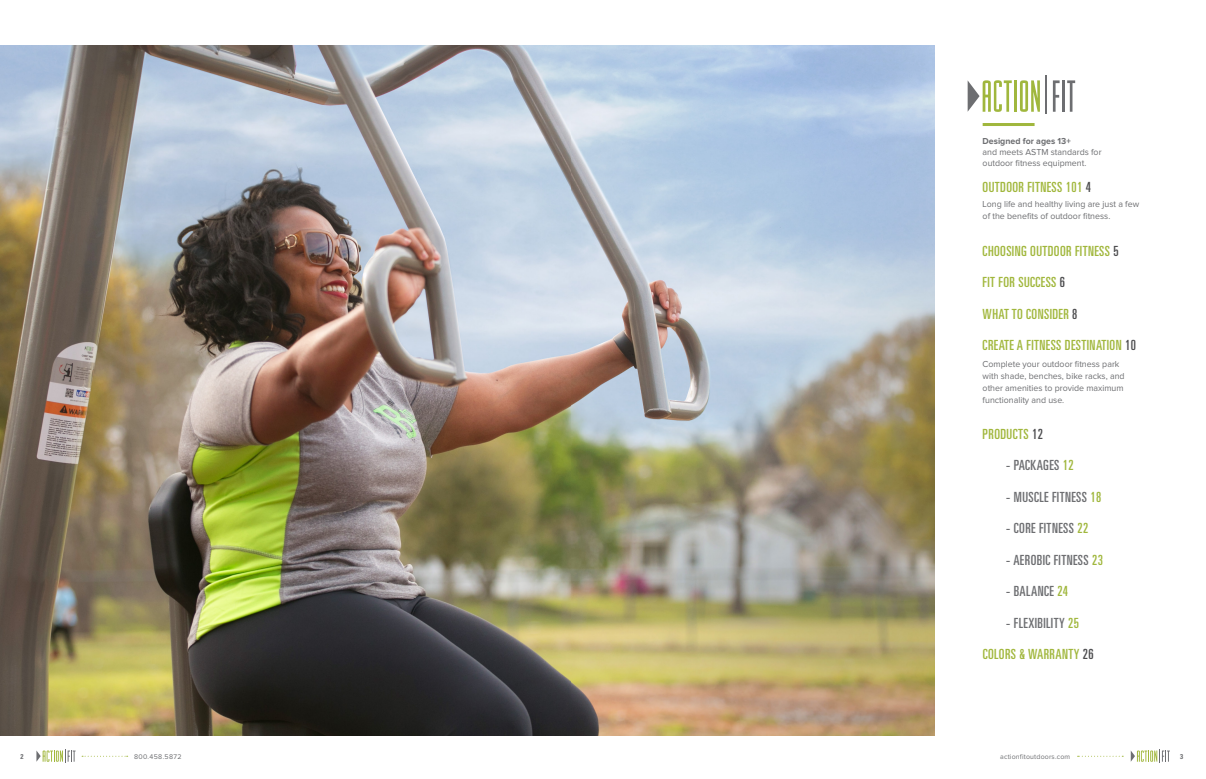
<style>
.page{position:relative;width:1206px;height:779px;background:#fff}
.page>*{position:absolute;margin:0;border:0;box-sizing:border-box;transform-origin:0 0}
.t1{font:ultra-condensed 14px "Univers LT Std";letter-spacing:.03em;color:#a1b73c}
.t2{font:ultra-condensed 14px "Univers LT Std";letter-spacing:.03em;color:#6d6e71}
.t3{font:9px/12px "Proxima Nova";color:#6d6e71}
.t4{font:700 9px "Proxima Nova";color:#6d6e71}
.t5{font:7px "Proxima Nova";letter-spacing:.025em;color:#6d6e71}
.t6{font:7px "Proxima Nova";letter-spacing:.05em;color:#6d6e71}
.t7{font:700 condensed 7px "Univers";color:#6d6e71}
.s1{color:#4d4d4f}
.s2{color:#a0b73d}
</style>
<div class="page">
<svg style="left:82px;top:755px;width:46px;height:1px"></svg>
<svg style="left:36px;top:749px;width:40px;height:13px"></svg>
<svg style="left:1078px;top:755px;width:45px;height:1px"></svg>
<svg style="left:1131px;top:749px;width:39px;height:13px"></svg>
<img style="left:0;top:46px;width:571px;height:689px">
<img style="left:571px;top:46px;width:363px;height:689px">
<hr style="left:1014px;top:80px;width:3px;height:32px;background:#a0b73d">
<svg style="left:1020px;top:80px;width:20px;height:32px"></svg>
<hr style="left:1045px;top:75px;width:2px;height:39px;background:#6d6e71">
<svg style="left:1053px;top:80px;width:7px;height:32px"></svg>
<hr style="left:1062px;top:80px;width:3px;height:32px;background:#6d6e71">
<svg style="left:1067px;top:80px;width:8px;height:32px"></svg>
<svg style="left:968px;top:80px;width:44px;height:32px"></svg>
<hr style="left:983px;top:123px;width:52px;height:3px;background:#a0b73d">
<p class="t4" style="left:983px;top:136px;width:90px">Designed for ages 13+</p>
<p class="t3" style="left:983px;top:147px;width:120px;line-height:11px">and meets ASTM standards for outdoor fitness equipment.</p>
<h1 class="t1" style="left:983px;top:179px;width:110px">OUTDOOR FITNESS 101 <span class="s1">4</span></h1>
<p class="t3" style="left:983px;top:199px;width:158px">Long life and healthy living are just a few of the benefits of outdoor fitness.</p>
<h1 class="t1" style="left:983px;top:242px;width:138px">CHOOSING OUTDOOR FITNESS <span class="s1">5</span></h1>
<h1 class="t1" style="left:983px;top:274px;width:84px">FIT FOR SUCCESS <span class="s1">6</span></h1>
<h1 class="t1" style="left:983px;top:305px;width:96px">WHAT TO CONSIDER <span class="s1">8</span></h1>
<h1 class="t1" style="left:983px;top:337px;width:155px">CREATE A FITNESS DESTINATION <span class="s1">10</span></h1>
<p class="t3" style="left:983px;top:358px;width:143px">Complete your outdoor fitness park with shade, benches, bike racks, and other amenities to provide maximum functionality and use.</p>
<h1 class="t1" style="left:983px;top:425px;width:62px">PRODUCTS <span class="s1">12</span></h1>
<h1 class="t2" style="left:1006px;top:457px;width:69px">- PACKAGES <span class="s2">12</span></h1>
<h1 class="t2" style="left:1006px;top:488px;width:97px">- MUSCLE FITNESS <span class="s2">18</span></h1>
<h1 class="t2" style="left:1006px;top:520px;width:83px">- CORE FITNESS <span class="s2">22</span></h1>
<h1 class="t2" style="left:1006px;top:551px;width:98px">- AEROBIC FITNESS <span class="s2">23</span></h1>
<h1 class="t2" style="left:1006px;top:583px;width:63px">- BALANCE <span class="s2">24</span></h1>
<h1 class="t2" style="left:1006px;top:614px;width:74px">- FLEXIBILITY <span class="s2">25</span></h1>
<h1 class="t1" style="left:983px;top:646px;width:113px">COLORS &amp; WARRANTY <span class="s1">26</span></h1>
<p class="t7" style="left:21px;top:752px;width:5px">2</p>
<p class="t6" style="left:134px;top:752px;width:49px">800.458.5872</p>
<p class="t5" style="left:1000px;top:752px;width:72px">actionfitoutdoors.com</p>
<p class="t7" style="left:1180px;top:752px;width:5px">3</p>
</div>
